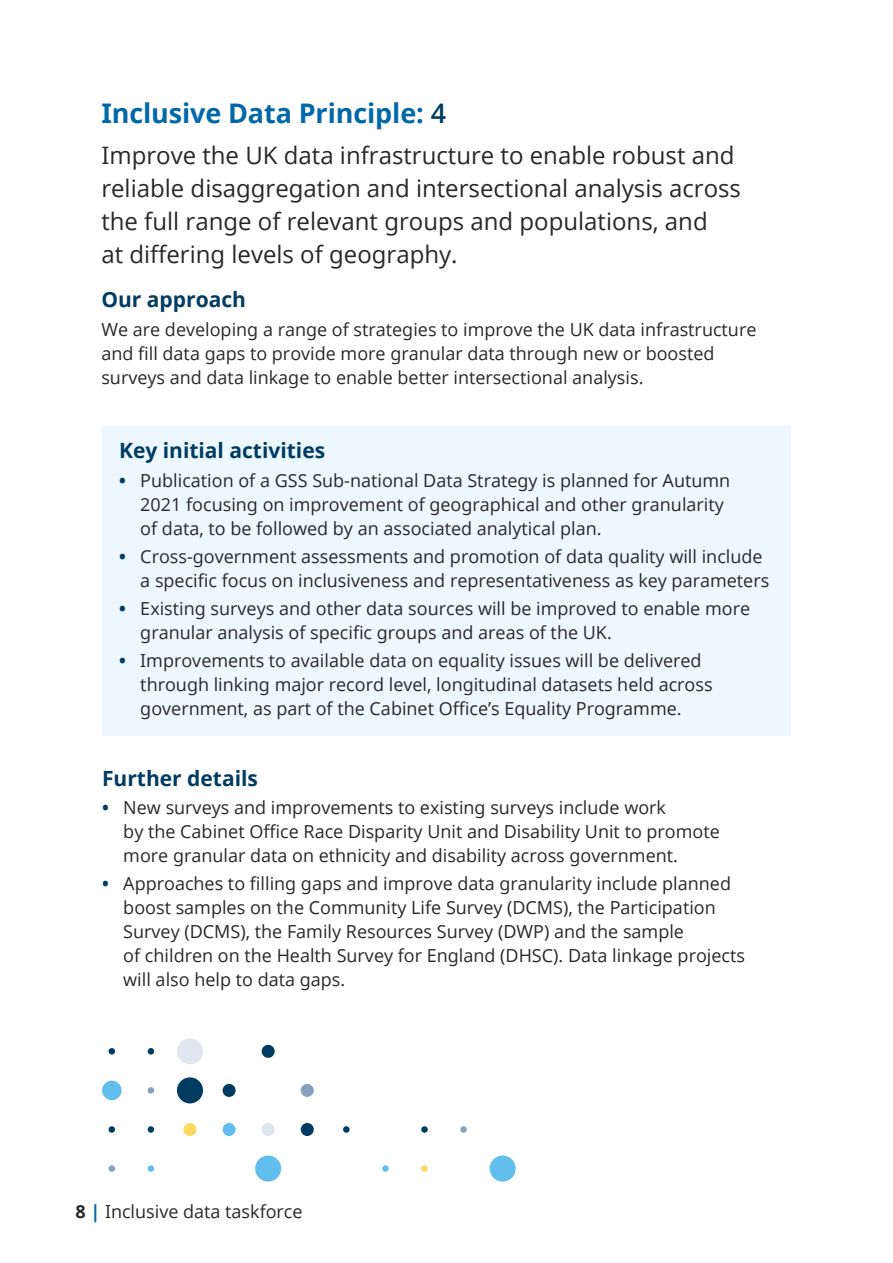
<style>
.page{position:relative;width:893px;height:1263px;background:#fff}
.page>*{position:absolute;margin:0;border:0;box-sizing:border-box;transform-origin:0 0}
.Heading_two{font:700 27px "Open Sans";letter-spacing:-.005em;color:#0068a9}
.Intro{font:24px/33px "Open Sans";color:#282827}
.Heading_three{font:700 21px "Open Sans";color:#003b61}
.Body_copy{font:18px/24px "Open Sans";color:#282827}
.s1{font-weight:600;color:#003b61}
.s2{font-weight:700;color:#003b61}
.s3{font-weight:700}
.s4{font-weight:700;color:#0068a9}
</style>
<div class="page">
<div style="left:102px;top:425px;width:689px;height:311px;background:#edf7fe"></div>
<div style="left:490px;top:1155px;width:26px;height:26px;background:#62bfed;border-radius:50%"></div>
<div style="left:460px;top:1126px;width:7px;height:7px;background:#86a1bd;border-radius:50%"></div>
<svg style="left:421px;top:1126px;width:7px;height:7px"></svg>
<div style="left:421px;top:1165px;width:7px;height:7px;background:#fed861;border-radius:50%"></div>
<div style="left:382px;top:1165px;width:7px;height:7px;background:#62bfed;border-radius:50%"></div>
<div style="left:343px;top:1126px;width:7px;height:7px;background:#003b61;border-radius:50%"></div>
<div style="left:301px;top:1084px;width:13px;height:13px;background:#86a1bd;border-radius:50%"></div>
<div style="left:301px;top:1123px;width:13px;height:13px;background:#003b61;border-radius:50%"></div>
<div style="left:262px;top:1045px;width:13px;height:13px;background:#003b61;border-radius:50%"></div>
<div style="left:262px;top:1123px;width:13px;height:13px;background:#dfe6ef;border-radius:50%"></div>
<div style="left:255px;top:1155px;width:26px;height:26px;background:#62bfed;border-radius:50%"></div>
<div style="left:223px;top:1084px;width:13px;height:13px;background:#003b61;border-radius:50%"></div>
<div style="left:223px;top:1123px;width:13px;height:13px;background:#62bfed;border-radius:50%"></div>
<div style="left:177px;top:1038px;width:26px;height:26px;background:#dfe6ef;border-radius:50%"></div>
<div style="left:177px;top:1077px;width:26px;height:26px;background:#003b61;border-radius:50%"></div>
<div style="left:183px;top:1123px;width:13px;height:13px;background:#fed861;border-radius:50%"></div>
<svg style="left:148px;top:1048px;width:6px;height:6px"></svg>
<div style="left:148px;top:1087px;width:6px;height:7px;background:#86a1bd;border-radius:50%"></div>
<div style="left:148px;top:1126px;width:6px;height:7px;background:#003b61;border-radius:50%"></div>
<div style="left:148px;top:1165px;width:6px;height:7px;background:#62bfed;border-radius:50%"></div>
<svg style="left:109px;top:1048px;width:6px;height:6px"></svg>
<div style="left:102px;top:1080px;width:20px;height:20px;background:#62bfed;border-radius:50%"></div>
<div style="left:109px;top:1126px;width:6px;height:7px;background:#003b61;border-radius:50%"></div>
<div style="left:109px;top:1165px;width:6px;height:7px;background:#86a1bd;border-radius:50%"></div>
<h2 class="Heading_two" style="left:101px;top:94px;width:346px">Inclusive Data Principle: <span class="s1">4</span></h2>
<p class="Intro" style="left:101px;top:138px;width:641px">Improve the UK data infrastructure to enable robust and reliable disaggregation and intersectional analysis across the full range of relevant groups and populations, and<br>at differing levels of geography.</p>
<h3 class="Heading_three" style="left:101px;top:285px;width:146px">Our approach</h3>
<p class="Body_copy" style="left:101px;top:316px;width:657px">We are developing a range of strategies to improve the UK data infrastructure and fill data gaps to provide more granular data through new or boosted surveys and data linkage to enable better intersectional analysis.</p>
<h3 class="Heading_three" style="left:119px;top:436px;width:208px">Key initial activities</h3>
<p class="Body_copy" style="left:140px;top:468px;width:591px;text-indent:-21px"><span class="s2">•</span> Publication of a GSS Sub-national Data Strategy is planned for Autumn<br>2021 focusing on improvement of geographical and other granularity of data, to be followed by an associated analytical plan.</p>
<p class="Body_copy" style="left:140px;top:544px;width:630px;text-indent:-21px"><span class="s2">•</span> Cross-government assessments and promotion of data quality will include a specific focus on inclusiveness and representativeness as key parameters</p>
<p class="Body_copy" style="left:140px;top:596px;width:611px;text-indent:-21px"><span class="s2">•</span> Existing surveys and other data sources will be improved to enable more granular analysis of specific groups and areas of the UK.</p>
<p class="Body_copy" style="left:140px;top:648px;width:574px;text-indent:-21px"><span class="s2">•</span> Improvements to available data on equality issues will be delivered through linking major record level, longitudinal datasets held across government, as part of the Cabinet Office’s Equality Programme.</p>
<h3 class="Heading_three" style="left:102px;top:763px;width:157px">Further details</h3>
<p class="Body_copy" style="left:123px;top:795px;width:598px;text-indent:-21px"><span class="s2">•</span> New surveys and improvements to existing surveys include work<br>by the Cabinet Office Race Disparity Unit and Disability Unit to promote more granular data on ethnicity and disability across government.</p>
<p class="Body_copy" style="left:123px;top:871px;width:623px;text-indent:-21px"><span class="s2">•</span> Approaches to filling gaps and improve data granularity include planned boost samples on the Community Life Survey (DCMS), the Participation Survey (DCMS), the Family Resources Survey (DWP) and the sample<br>of children on the Health Survey for England (DHSC). Data linkage projects will also help to data gaps.</p>
<p class="Body_copy" style="left:75px;top:1199px;width:229px"><span class="s3">8</span> <span class="s4">|</span> Inclusive data taskforce</p>
</div>
